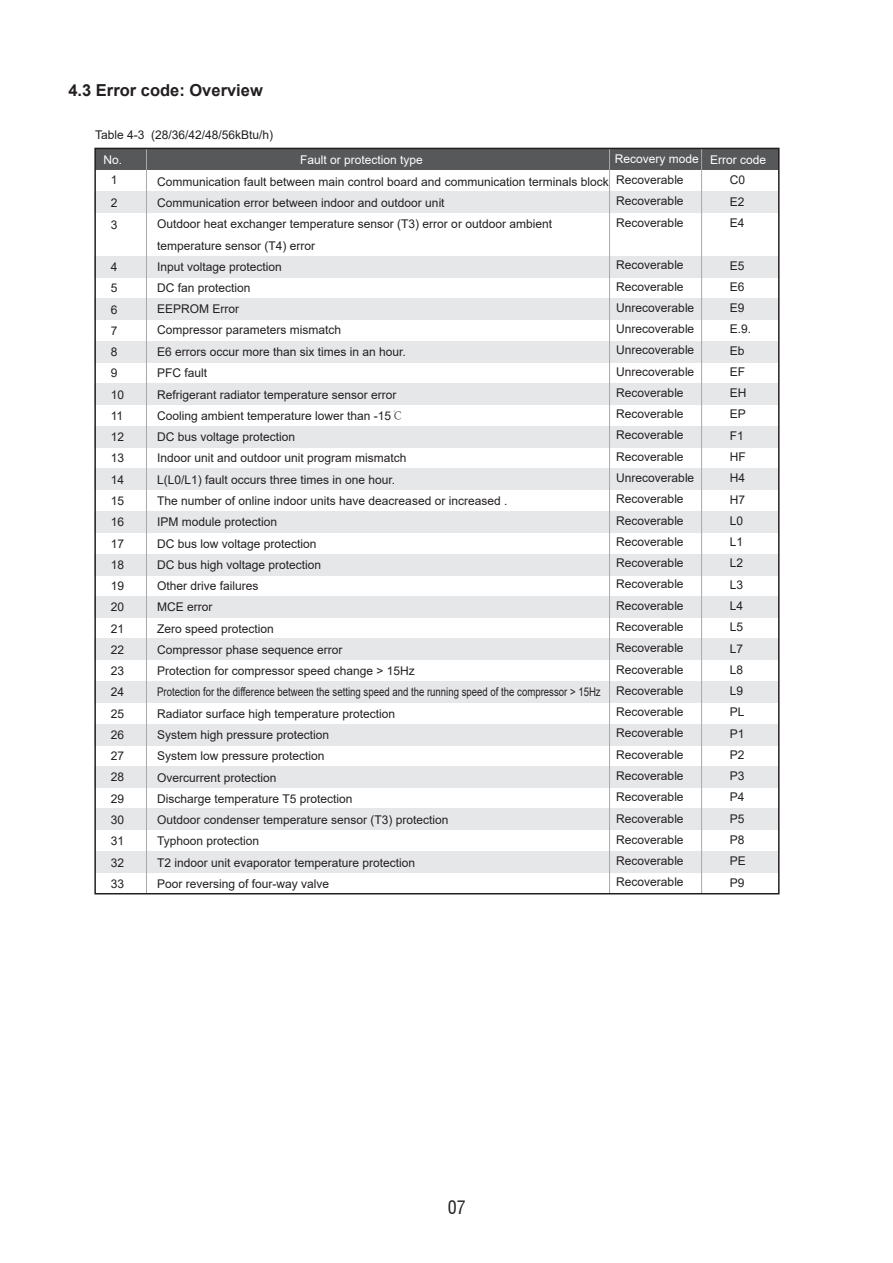
<style>
.page{position:relative;width:893px;height:1263px;background:#fff}
.page>*{position:absolute;margin:0;border:0;box-sizing:border-box;transform-origin:0 0}
.t1{font:condensed 18px "Swiss 721 BT";color:#231f20}
.t2{font:700 16.5px "Arial";color:#231f20}
.t3{font:12.15px "Arial";color:#231f20}
.t4{font:12px/21.3px "Arial";color:#231f20}
.t5{font:12px "Arial";color:#fff}
.s1{font-family:"Adobe Song Std";font-weight:300}
</style>
<div class="page">
<div style="left:96px;top:851px;width:683px;height:21px;background:#e6e7e9"></div>
<div style="left:95px;top:191px;width:683px;height:21px;background:#e6e7e9"></div>
<div style="left:95px;top:256px;width:683px;height:21px;background:#e6e7e9"></div>
<div style="left:95px;top:298px;width:683px;height:22px;background:#e6e7e9"></div>
<div style="left:95px;top:341px;width:683px;height:21px;background:#e6e7e9"></div>
<div style="left:95px;top:384px;width:683px;height:21px;background:#e6e7e9"></div>
<div style="left:95px;top:426px;width:683px;height:22px;background:#e6e7e9"></div>
<div style="left:95px;top:468px;width:683px;height:22px;background:#e6e7e9"></div>
<div style="left:95px;top:511px;width:683px;height:21px;background:#e6e7e9"></div>
<div style="left:95px;top:554px;width:683px;height:21px;background:#e6e7e9"></div>
<div style="left:95px;top:596px;width:683px;height:22px;background:#e6e7e9"></div>
<div style="left:95px;top:639px;width:683px;height:21px;background:#e6e7e9"></div>
<div style="left:95px;top:681px;width:683px;height:21px;background:#e6e7e9"></div>
<div style="left:95px;top:724px;width:683px;height:21px;background:#e6e7e9"></div>
<div style="left:95px;top:766px;width:683px;height:21px;background:#e6e7e9"></div>
<div style="left:96px;top:809px;width:683px;height:21px;background:#e6e7e9"></div>
<div style="left:95px;top:148px;width:683px;height:22px;background:#57585a"></div>
<hr style="left:701px;top:148px;width:1px;height:746px;background:#a8a9ad">
<hr style="left:609px;top:148px;width:1px;height:746px;background:#a8a9ad">
<hr style="left:146px;top:148px;width:1px;height:746px;background:#a8a9ad">
<h2 class="t2" style="left:68px;top:78px;width:196px">4.3 Error code: Overview</h2>
<p class="t4" style="left:95px;top:124px;width:180px">Table 4-3 (28/36/42/48/56kBtu/h)</p>
<p class="t5" style="left:103px;top:152px;width:20px">No.</p>
<p class="t5" style="left:300px;top:152px;width:124px">Fault or protection type</p>
<p class="t5" style="left:615px;top:150px;width:153px">Recovery mode Error code</p>
<p class="t4" style="left:111px;top:192px;width:8px">2<br>3</p>
<p class="t4" style="left:111px;top:256px;width:15px">4<br>5<br>6<br>7<br>8<br>9<br>10<br>11<br>12<br>13<br>14<br>15<br>16<br>17<br>18<br>19<br>20<br>21<br>22<br>23<br>24<br>25<br>26<br>27<br>28<br>29<br>30<br>31<br>32<br>33</p>
<p class="t4" style="left:616px;top:169px;width:69px;text-align:justify">Recoverable Recoverable Recoverable</p>
<p class="t4" style="left:616px;top:254px;width:80px">Recoverable<br>Recoverable<br>Unrecoverable<br>Unrecoverable<br>Unrecoverable<br>Unrecoverable<br>Recoverable<br>Recoverable<br>Recoverable<br>Recoverable<br>Unrecoverable<br>Recoverable<br>Recoverable<br>Recoverable<br>Recoverable<br>Recoverable<br>Recoverable<br>Recoverable<br>Recoverable<br>Recoverable<br>Recoverable<br>Recoverable<br>Recoverable<br>Recoverable<br>Recoverable<br>Recoverable<br>Recoverable<br>Recoverable<br>Recoverable<br>Recoverable</p>
<p class="t4" style="left:730px;top:169px;width:17px;text-align:justify">C0<br>E2<br>E4</p>
<p class="t4" style="left:730px;top:255px;width:23px">E5<br>E6<br>E9<br>E.9.<br>Eb<br>EF<br>EH<br>EP<br>F1<br>HF<br>H4<br>H7<br>L0<br>L1<br>L2<br>L3<br>L4<br>L5<br>L7<br>L8<br>L9<br>PL<br>P1<br>P2<br>P3<br>P4<br>P5<br>P8<br>PE<br>P9</p>
<p class="t4" style="left:111px;top:169px;width:8px">1</p>
<p class="t4" style="left:157px;top:171px;width:453px">Communication fault between main control board and communication terminals block Communication error between indoor and outdoor unit<br>Outdoor heat exchanger temperature sensor (T3) error or outdoor ambient temperature sensor (T4) error<br>Input voltage protection<br>DC fan protection<br>EEPROM Error</p>
<p class="t4" style="left:157px;top:341px;width:445px">E6 errors occur more than six times in an hour.<br>PFC fault<br>Refrigerant radiator temperature sensor error<br>Cooling ambient temperature lower than -15<span class="s1">℃<br></span>DC bus voltage protection<br>Indoor unit and outdoor unit program mismatch<br>L(L0/L1) fault occurs three times in one hour.<br>The number of online indoor units have deacreased or increased .<br>IPM module protection<br>DC bus low voltage protection<br>DC bus high voltage protection<br>Other drive failures<br>MCE error<br>Zero speed protection<br>Compressor phase sequence error<br>Protection for compressor speed change &gt; 15Hz<br>Protection for the difference between the setting speed and the running speed of the compressor &gt; 15Hz Radiator surface high temperature protection<br>System high pressure protection<br>System low pressure protection<br>Overcurrent protection<br>Discharge temperature T5 protection<br>Outdoor condenser temperature sensor (T3) protection<br>Typhoon protection<br>T2 indoor unit evaporator temperature protection<br>Poor reversing of four-way valve</p>
<p class="t3" style="left:157px;top:321px;width:186px">Compressor parameters mismatch</p>
<h1 class="t1" style="left:448px;top:1196px;width:19px">07</h1>
</div>
